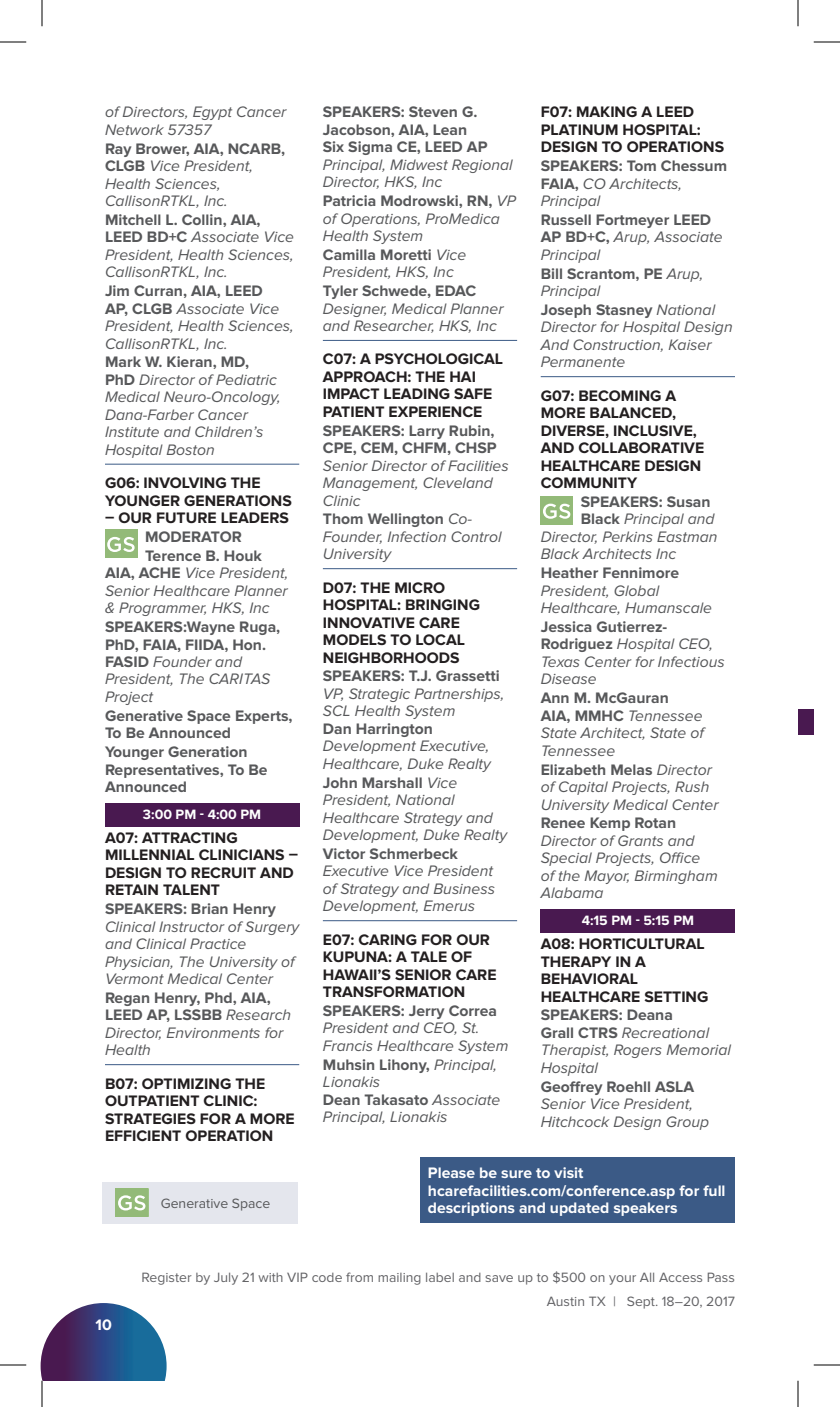
<style>
.page{position:relative;width:840px;height:1407px;background:#fff}
.page>*{position:absolute;margin:0;border:0;box-sizing:border-box;transform-origin:0 0}
.t1{font:italic 15.75px/17.5px "Proxima Nova";color:#57585a}
.t2{font:700 15.75px/17.5px "Proxima Nova";color:#231f20}
.t3{font:700 15.75px/17.5px "Proxima Nova";color:#57585a}
.t4{font:700 15.75px/17.5px "Proxima Nova";color:#fff}
.t5{font:14px/24.5px "Proxima Nova";color:#636366;text-align:right}
.t6{font:700 14px "Proxima Nova";color:#fff}
.t7{font:14px "Proxima Nova";color:#57585a}
.s1{font-weight:700;font-style:normal}
.s2{font-weight:400;font-style:italic}
</style>
<div class="page">
<hr style="left:105px;top:464px;width:194px;height:1px;background:#3b5a86">
<div style="left:105px;top:803px;width:194px;height:23px;background:#491950"></div>
<hr style="left:105px;top:1064px;width:194px;height:1px;background:#3b5a86">
<div style="left:105px;top:530px;width:32px;height:28px;background:#93ba78"></div>
<svg style="left:107px;top:537px;width:28px;height:15px"></svg>
<hr style="left:323px;top:340px;width:194px;height:1px;background:#3b5a86">
<hr style="left:323px;top:568px;width:194px;height:1px;background:#3b5a86">
<hr style="left:323px;top:920px;width:194px;height:1px;background:#3b5a86">
<hr style="left:541px;top:376px;width:194px;height:1px;background:#3b5a86">
<div style="left:541px;top:909px;width:194px;height:24px;background:#491950"></div>
<div style="left:541px;top:496px;width:32px;height:28px;background:#93ba78"></div>
<svg style="left:543px;top:504px;width:27px;height:15px"></svg>
<div style="left:798px;top:710px;width:16px;height:25px;background:#491950"></div>
<div style="left:420px;top:1158px;width:315px;height:65px;background:#3b5a86"></div>
<div style="left:102px;top:1182px;width:196px;height:41px;background:#e4e6ed"></div>
<div style="left:116px;top:1188px;width:32px;height:28px;background:#93ba78"></div>
<svg style="left:118px;top:1195px;width:27px;height:15px"></svg>
<svg style="left:0;top:42px;width:26px;height:1px"></svg>
<svg style="left:814px;top:42px;width:26px;height:1px"></svg>
<svg style="left:0;top:1365px;width:26px;height:1px"></svg>
<svg style="left:814px;top:1365px;width:26px;height:1px"></svg>
<svg style="left:42px;top:0;width:1px;height:26px"></svg>
<svg style="left:41px;top:1303px;width:126px;height:104px"></svg>
<svg style="left:798px;top:0;width:1px;height:26px"></svg>
<svg style="left:798px;top:1381px;width:1px;height:26px"></svg>
<p class="t1" style="left:105px;top:104px;width:183px">of Directors, Egypt Cancer<br>Network 57357</p>
<p class="t1" style="left:105px;top:140px;width:182px"><span class="s1">Ray Brower, AIA, NCARB,<br>CLGB</span> Vice President,<br>Health Sciences,<br>CallisonRTKL, Inc.</p>
<p class="t1" style="left:105px;top:211px;width:191px"><span class="s1">Mitchell L. Collin, AIA,<br>LEED BD+C</span> Associate Vice<br>President, Health Sciences,<br>CallisonRTKL, Inc.</p>
<p class="t1" style="left:105px;top:283px;width:190px"><span class="s1">Jim Curran, AIA, LEED<br>AP, CLGB</span> Associate Vice<br>President, Health Sciences,<br>CallisonRTKL, Inc.</p>
<p class="t1" style="left:105px;top:354px;width:177px"><span class="s1">Mark W. Kieran, MD,<br>PhD</span> Director of Pediatric<br>Medical Neuro-Oncology,<br>Dana-Farber Cancer<br>Institute and Children’s<br>Hospital Boston</p>
<p class="t2" style="left:105px;top:475px;width:188px">G06: INVOLVING THE<br>YOUNGER GENERATIONS</p>
<p class="t2" style="left:105px;top:510px;width:185px">– OUR FUTURE LEADERS</p>
<p class="t3" style="left:145px;top:528px;width:98px">MODERATOR</p>
<p class="t3" style="left:145px;top:547px;width:119px">Terence B. Houk</p>
<p class="t1" style="left:105px;top:565px;width:185px"><span class="s1">AIA, ACHE</span> Vice President,</p>
<p class="t1" style="left:105px;top:582px;width:184px">Senior Healthcare Planner</p>
<p class="t1" style="left:105px;top:600px;width:166px">&amp; Programmer, HKS, Inc</p>
<p class="t3" style="left:105px;top:618px;width:177px">SPEAKERS:Wayne Ruga,<br>PhD, FAIA, FIIDA, Hon.<br>FASID <span class="s2">Founder and<br>President, The CARITAS<br>Project</span></p>
<p class="t3" style="left:105px;top:707px;width:189px">Generative Space Experts,<br>To Be Announced<br>Younger Generation<br>Representatives, To Be<br>Announced</p>
<p class="t6" style="left:143px;top:806px;width:120px">3:00 PM - 4:00 PM</p>
<p class="t2" style="left:105px;top:829px;width:195px">A07: ATTRACTING<br>MILLENNIAL CLINICIANS –<br>DESIGN TO RECRUIT AND<br>RETAIN TALENT</p>
<p class="t3" style="left:105px;top:901px;width:172px">SPEAKERS: Brian Henry</p>
<p class="t1" style="left:105px;top:918px;width:196px">Clinical Instructor of Surgery and Clinical Practice<br>Physician, The University of<br>Vermont Medical Center</p>
<p class="t1" style="left:105px;top:989px;width:188px"><span class="s1">Regan Henry, Phd, AIA,<br>LEED AP, LSSBB</span> Research<br>Director, Environments for<br>Health</p>
<p class="t2" style="left:105px;top:1075px;width:191px">B07: OPTIMIZING THE<br>OUTPATIENT CLINIC:<br>STRATEGIES FOR A MORE<br>EFFICIENT OPERATION</p>
<p class="t7" style="left:161px;top:1195px;width:111px">Generative Space</p>
<p class="t3" style="left:323px;top:104px;width:166px">SPEAKERS: Steven G.<br>Jacobson, AIA, Lean<br>Six Sigma CE, LEED AP</p>
<p class="t1" style="left:323px;top:156px;width:195px">Principal, Midwest Regional<br>Director, HKS, Inc<br><span class="s1">Patricia Modrowski, RN,</span> VP of Operations, ProMedica<br>Health System<br><span class="s1">Camilla Moretti</span> Vice<br>President, HKS, Inc</p>
<p class="t3" style="left:323px;top:283px;width:155px">Tyler Schwede, EDAC</p>
<p class="t1" style="left:323px;top:300px;width:182px">Designer, Medical Planner and Researcher, HKS, Inc</p>
<p class="t2" style="left:323px;top:351px;width:182px">C07: A PSYCHOLOGICAL<br>APPROACH: THE HAI<br>IMPACT LEADING SAFE<br>PATIENT EXPERIENCE</p>
<p class="t3" style="left:323px;top:422px;width:175px">SPEAKERS: Larry Rubin,<br>CPE, CEM, CHFM, CHSP</p>
<p class="t1" style="left:323px;top:457px;width:187px">Senior Director of Facilities<br>Management, Cleveland<br>Clinic<br><span class="s1">Thom Wellington</span> Co-<br>Founder, Infection Control<br>University</p>
<p class="t2" style="left:323px;top:579px;width:159px">D07: THE MICRO<br>HOSPITAL: BRINGING<br>INNOVATIVE CARE<br>MODELS TO LOCAL<br>NEIGHBORHOODS</p>
<p class="t3" style="left:323px;top:668px;width:178px">SPEAKERS: T.J. Grassetti</p>
<p class="t1" style="left:323px;top:685px;width:183px">VP, Strategic Partnerships,<br>SCL Health System</p>
<p class="t3" style="left:323px;top:720px;width:112px">Dan Harrington</p>
<p class="t1" style="left:323px;top:738px;width:186px">Development Executive,<br>Healthcare, Duke Realty<br><span class="s1">John Marshall</span> Vice<br>President, National<br>Healthcare Strategy and<br>Development, Duke Realty</p>
<p class="t3" style="left:323px;top:845px;width:137px">Victor Schmerbeck</p>
<p class="t1" style="left:323px;top:863px;width:174px">Executive Vice President of Strategy and Business<br>Development, Emerus</p>
<p class="t2" style="left:323px;top:931px;width:175px">E07: CARING FOR OUR<br>KUPUNA: A TALE OF<br>HAWAII’S SENIOR CARE<br>TRANSFORMATION</p>
<p class="t3" style="left:323px;top:1002px;width:176px">SPEAKERS: Jerry Correa</p>
<p class="t1" style="left:323px;top:1020px;width:187px">President and CEO, St.<br>Francis Healthcare System<br><span class="s1">Muhsin Lihony,</span> Principal,<br>Lionakis<br><span class="s1">Dean Takasato</span> Associate<br>Principal, Lionakis</p>
<p class="t2" style="left:541px;top:104px;width:185px">F07: MAKING A LEED<br>PLATINUM HOSPITAL:<br>DESIGN TO OPERATIONS</p>
<p class="t3" style="left:541px;top:158px;width:188px">SPEAKERS: Tom Chessum<br>FAIA, <span class="s2">CO Architects,<br>Principal</span></p>
<p class="t1" style="left:541px;top:211px;width:193px"><span class="s1">Russell Fortmeyer LEED<br>AP BD+C,</span> Arup, Associate<br>Principal<br><span class="s1">Bill Scrantom, PE</span> Arup,<br>Principal<br><span class="s1">Joseph Stasney</span> National<br>Director for Hospital Design<br>And Construction, Kaiser<br>Permanente</p>
<p class="t2" style="left:541px;top:387px;width:165px">G07: BECOMING A<br>MORE BALANCED,<br>DIVERSE, INCLUSIVE,<br>AND COLLABORATIVE<br>HEALTHCARE DESIGN<br>COMMUNITY</p>
<p class="t3" style="left:581px;top:493px;width:131px">SPEAKERS: Susan</p>
<p class="t1" style="left:581px;top:511px;width:135px"><span class="s1">Black</span> Principal and</p>
<p class="t1" style="left:541px;top:528px;width:178px">Director, Perkins Eastman</p>
<p class="t1" style="left:541px;top:546px;width:137px">Black Architects Inc</p>
<p class="t3" style="left:541px;top:565px;width:140px">Heather Fennimore</p>
<p class="t1" style="left:541px;top:582px;width:173px">President, Global<br>Healthcare, Humanscale</p>
<p class="t1" style="left:541px;top:618px;width:185px"><span class="s1">Jessica Gutierrez-<br>Rodriguez</span> Hospital CEO,<br>Texas Center for Infectious<br>Disease</p>
<p class="t1" style="left:541px;top:690px;width:179px"><span class="s1">Ann M. McGauran<br>AIA, MMHC</span> Tennessee<br>State Architect, State of<br>Tennessee<br><span class="s1">Elizabeth Melas</span> Director of Capital Projects, Rush<br>University Medical Center</p>
<p class="t3" style="left:541px;top:815px;width:137px">Renee Kemp Rotan</p>
<p class="t1" style="left:541px;top:832px;width:178px">Director of Grants and<br>Special Projects, Office of the Mayor, Birmingham<br>Alabama</p>
<p class="t6" style="left:582px;top:913px;width:114px">4:15 PM - 5:15 PM</p>
<p class="t2" style="left:541px;top:936px;width:169px">A08: HORTICULTURAL<br>THERAPY IN A<br>BEHAVIORAL<br>HEALTHCARE SETTING</p>
<p class="t1" style="left:541px;top:1007px;width:192px"><span class="s1">SPEAKERS: Deana<br>Grall CTRS</span> Recreational<br>Therapist, Rogers Memorial<br>Hospital</p>
<p class="t3" style="left:541px;top:1078px;width:155px">Geoffrey Roehll ASLA</p>
<p class="t1" style="left:541px;top:1096px;width:170px">Senior Vice President,<br>Hitchcock Design Group</p>
<p class="t4" style="left:428px;top:1164px;width:299px">Please be sure to visit hcarefacilities.com/conference.asp for full descriptions and updated speakers</p>
<p class="t4" style="left:96px;top:1317px;width:18px">10</p>
<p class="t5" style="left:141px;top:1265px;width:595px">Register by July 21 with VIP code from mailing label and save up to $500 on your All Access Pass<br>Austin TX | Sept. 18–20, 2017</p>
</div>
